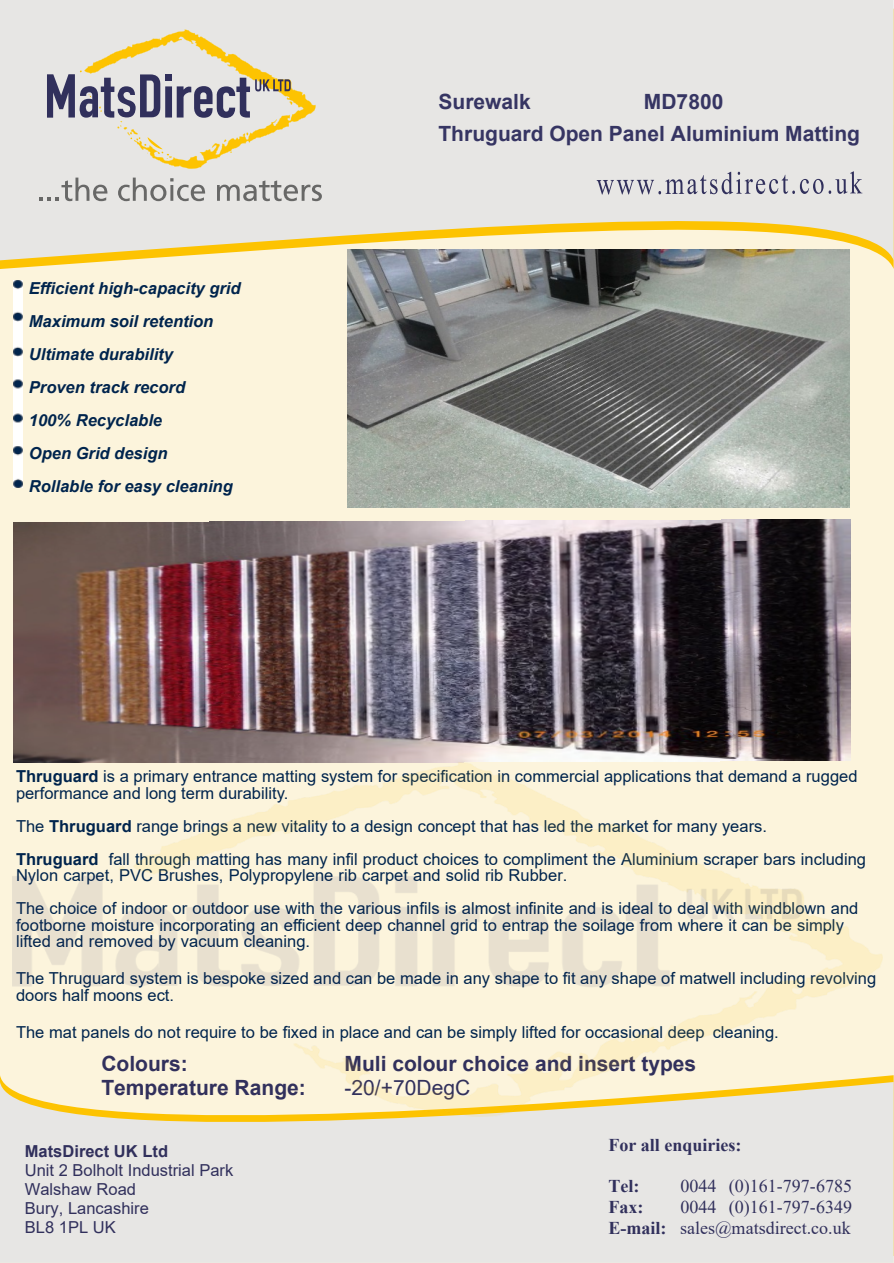
<style>
.page{position:relative;width:894px;height:1263px;background:#fff}
.page>*{position:absolute;margin:0;border:0;box-sizing:border-box;transform-origin:0 0}
.t1{font:700 21px "Arial";color:#31305c}
.t2{font:700 21px/31px "Arial";color:#363563}
.t3{font:21px "Arial";color:#31305c}
.t4{font:18px/20.7px "Times New Roman";color:#31305c;text-align:right}
.t5{font:700 18px "Times New Roman";color:#31305c}
.t6{font:16.5px/16.5px "Arial";color:#00244d}
.t7{font:italic 700 16.5px/33px "Arial";color:#00244d}
.t8{font:16.5px/18.9px "Arial";color:#31305c}
.t9{font:700 16.5px "Arial";color:#31305c}
.s1{font-weight:700}
</style>
<div class="page">
<div style="left:0;top:126px;width:893px;height:1137px;background:#fcf4dc"></div>
<svg style="left:0;top:0;width:893px;height:260px;fill:#e7e6e4"></svg>
<svg style="left:39px;top:178px;width:68px;height:23px"></svg>
<svg style="left:118px;top:178px;width:87px;height:23px"></svg>
<svg style="left:217px;top:180px;width:105px;height:21px"></svg>
<svg style="left:47px;top:29px;width:269px;height:140px"></svg>
<div style="left:0;top:1082px;width:893px;height:181px;background:#e7e6e4"></div>
<img style="left:13px;top:281px;width:9px;height:207px">
<svg style="left:596px;top:171px;width:266px;height:24px"></svg>
<img style="left:348px;top:250px;width:501px;height:258px">
<img style="left:13px;top:519px;width:837px;height:243px">
<img style="left:13px;top:762px;width:869px;height:355px">
<p class="t7" style="left:29px;top:274px;width:213px">Efficient high-capacity grid<br>Maximum soil retention<br>Ultimate durability<br>Proven track record<br>100% Recyclable<br>Open Grid design<br>Rollable for easy cleaning</p>
<p class="t2" style="left:438px;top:89px;width:94px">Surewalk</p>
<p class="t2" style="left:438px;top:89px;width:423px;text-indent:205px">MD7800<br>Thruguard Open Panel Aluminium Matting</p>
<p class="t6" style="left:16px;top:770px;width:842px"><span class="s1">Thruguard</span> is a primary entrance matting system for specification in commercial applications that demand a rugged performance and long term durability.</p>
<p class="t6" style="left:16px;top:811px;width:851px;line-height:33px">The <span class="s1">Thruguard</span> range brings a new vitality to a design concept that has led the market for many years.<br><span class="s1">Thruguard</span> fall through matting has many infil product choices to compliment the Aluminium scraper bars including</p>
<p class="t6" style="left:16px;top:861px;width:843px;line-height:33px">Nylon carpet, PVC Brushes, Polypropylene rib carpet and solid rib Rubber.<br>The choice of indoor or outdoor use with the various infils is almost infinite and is ideal to deal with windblown and</p>
<p class="t6" style="left:16px;top:918px;width:829px">footborne moisture incorporating an efficient deep channel grid to entrap the soilage from where it can be simply lifted and removed by vacuum cleaning.</p>
<p class="t6" style="left:16px;top:972px;width:861px">The Thruguard system is bespoke sized and can be made in any shape to fit any shape of matwell including revolving doors half moons ect.</p>
<p class="t6" style="left:16px;top:1025px;width:764px">The mat panels do not require to be fixed in place and can be simply lifted for occasional deep cleaning.</p>
<p class="t1" style="left:101px;top:1056px;width:88px">Colours:</p>
<p class="t1" style="left:344px;top:1056px;width:353px">Muli colour choice and insert types</p>
<p class="t1" style="left:101px;top:1080px;width:206px">Temperature Range:</p>
<p class="t3" style="left:344px;top:1080px;width:127px">-20/+70DegC</p>
<p class="t9" style="left:25px;top:1145px;width:145px">MatsDirect UK Ltd</p>
<p class="t8" style="left:25px;top:1163px;width:210px">Unit 2 Bolholt Industrial Park<br>Walshaw Road<br>Bury, Lancashire<br>BL8 1PL UK</p>
<p class="t5" style="left:608px;top:1139px;width:134px">For all enquiries:</p>
<p class="t5" style="left:608px;top:1180px;width:32px">Tel:</p>
<p class="t4" style="left:680px;top:1178px;width:173px">0044 (0)161-797-6785</p>
<p class="t5" style="left:608px;top:1201px;width:37px">Fax:</p>
<p class="t4" style="left:608px;top:1198px;width:245px">0044 (0)161-797-6349<br><span class="s1">E-mail:</span> sales@matsdirect.co.uk</p>
</div>
